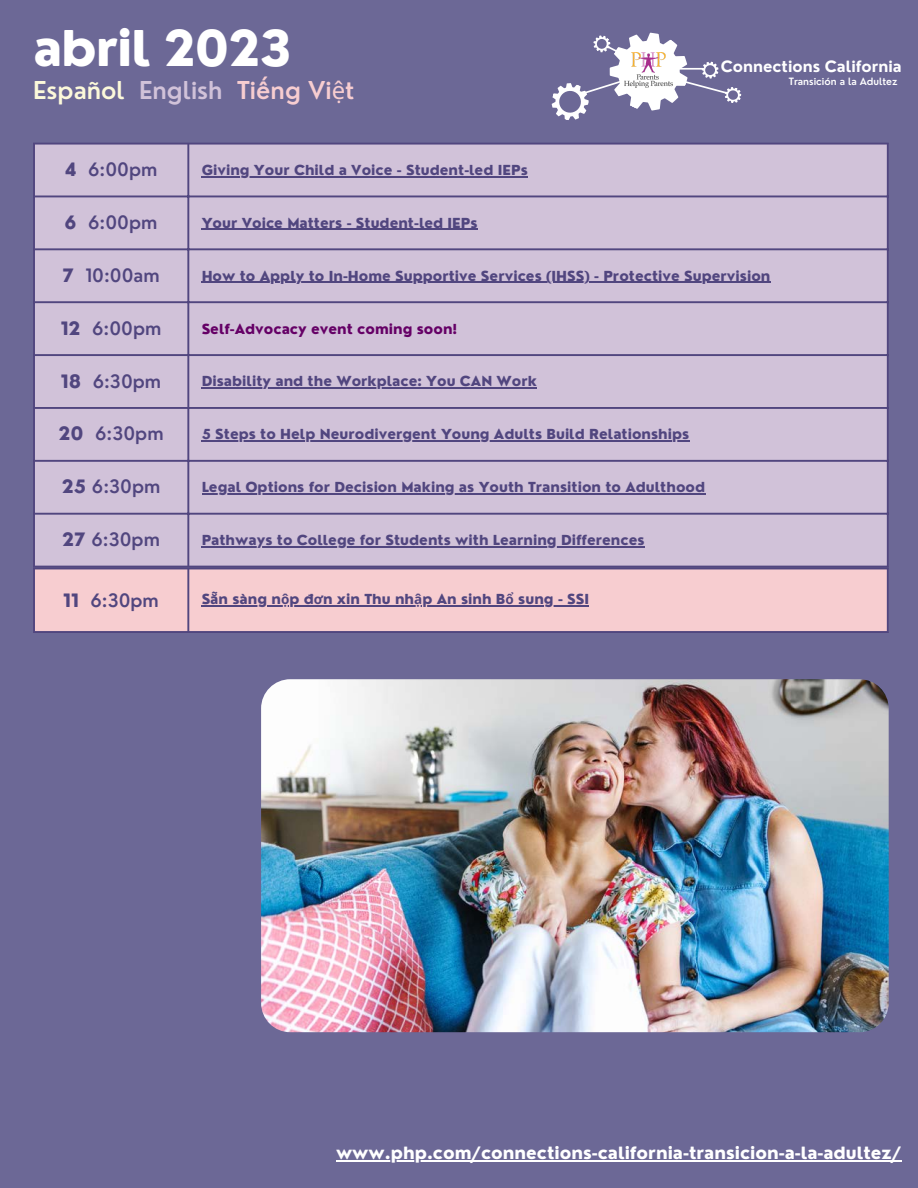
<style>
.page{position:relative;width:918px;height:1188px;background:#6c6896}
.page>*{position:absolute;margin:0;border:0;box-sizing:border-box;transform-origin:0 0}
.t1{font:800 48px "Nourd";letter-spacing:-.025em;color:#fff}
.t2{font:600 24px "Nourd";color:#f7cdd0}
.t3{font:600 18px "Nourd";color:#51467f}
.t4{font:800 16.5px "Nourd";color:#fff}
.t5{font:700 15.15px "Nourd";color:#fff}
.t6{font:800 13.5px "Nourd";color:#51467f}
.t7{font:800 13.5px "Nourd";color:#650066}
.t8{font:600 9.9px "Nourd";color:#fff}
.s1{color:#fcf9da}
.s2{color:#d1c2d9}
.s3{font-family:"Noto Sans";font-weight:400}
.s4{font-weight:800}
.s5{font-family:"Noto Sans";font-weight:700}
</style>
<div class="page">
<div style="left:35px;top:145px;width:852px;height:421px;background:#d1c2d9"></div>
<hr style="left:202px;top:176px;width:326px;height:1px;background:#51467f">
<hr style="left:202px;top:229px;width:276px;height:1px;background:#51467f">
<hr style="left:202px;top:282px;width:569px;height:1px;background:#51467f">
<hr style="left:202px;top:388px;width:335px;height:1px;background:#51467f">
<hr style="left:202px;top:440px;width:488px;height:2px;background:#51467f">
<hr style="left:202px;top:493px;width:504px;height:1px;background:#51467f">
<hr style="left:202px;top:546px;width:443px;height:1px;background:#51467f">
<hr style="left:33px;top:145px;width:2px;height:421px;background:#51467f">
<hr style="left:187px;top:145px;width:2px;height:421px;background:#51467f">
<hr style="left:887px;top:145px;width:2px;height:421px;background:#51467f">
<hr style="left:33px;top:143px;width:856px;height:2px;background:#51467f">
<hr style="left:33px;top:196px;width:856px;height:1px;background:#51467f">
<hr style="left:33px;top:248px;width:856px;height:2px;background:#51467f">
<hr style="left:33px;top:301px;width:856px;height:2px;background:#51467f">
<hr style="left:33px;top:354px;width:856px;height:2px;background:#51467f">
<hr style="left:33px;top:407px;width:856px;height:2px;background:#51467f">
<hr style="left:33px;top:460px;width:856px;height:2px;background:#51467f">
<hr style="left:33px;top:513px;width:856px;height:2px;background:#51467f">
<hr style="left:33px;top:566px;width:856px;height:2px;background:#51467f">
<img style="left:261px;top:679px;width:628px;height:353px;border-radius:29px">
<hr style="left:336px;top:1160px;width:566px;height:1px;background:#fff">
<svg style="left:551px;top:32px;width:191px;height:88px"></svg>
<div style="left:35px;top:569px;width:852px;height:62px;background:#f7cdd0"></div>
<hr style="left:202px;top:605px;width:387px;height:2px;background:#51467f">
<hr style="left:33px;top:569px;width:2px;height:62px;background:#51467f">
<hr style="left:187px;top:569px;width:2px;height:62px;background:#51467f">
<hr style="left:887px;top:569px;width:2px;height:62px;background:#51467f">
<hr style="left:33px;top:568px;width:856px;height:1px;background:#51467f">
<hr style="left:33px;top:631px;width:856px;height:2px;background:#51467f">
<h1 class="t1" style="left:33px;top:18px;width:260px">abril 2023</h1>
<h2 class="t2" style="left:33px;top:75px;width:323px"><span class="s1">Español</span> <span class="s2">English</span> Tiếng Vi<span class="s3">ệ</span>t</h2>
<p class="t5" style="left:721px;top:57px;width:182px">Connections California</p>
<p class="t8" style="left:789px;top:75px;width:110px">Transición a la Adultez</p>
<h3 class="t3" style="left:65px;top:158px;width:94px"><span class="s4">4</span> 6:00pm</h3>
<p class="t6" style="left:202px;top:161px;width:328px">Giving Your Child a Voice - Student-led IEPs</p>
<h3 class="t3" style="left:65px;top:211px;width:94px"><span class="s4">6</span> 6:00pm</h3>
<p class="t6" style="left:202px;top:214px;width:277px">Your Voice Matters - Student-led IEPs</p>
<h3 class="t3" style="left:62px;top:264px;width:99px"><span class="s4">7</span> 10:00am</h3>
<p class="t6" style="left:202px;top:267px;width:570px">How to Apply to In-Home Supportive Services (IHSS) - Protective Supervision</p>
<h3 class="t3" style="left:61px;top:317px;width:102px"><span class="s4">12</span> 6:00pm</h3>
<p class="t7" style="left:202px;top:320px;width:257px">Self-Advocacy event coming soon!</p>
<h3 class="t3" style="left:61px;top:370px;width:102px"><span class="s4">18</span> 6:30pm</h3>
<p class="t6" style="left:202px;top:373px;width:337px">Disability and the Workplace: You CAN Work</p>
<h3 class="t3" style="left:58px;top:422px;width:107px"><span class="s4">20</span> 6:30pm</h3>
<p class="t6" style="left:202px;top:426px;width:489px">5 Steps to Help Neurodivergent Young Adults Build Relationships</p>
<h3 class="t3" style="left:62px;top:475px;width:100px"><span class="s4">25</span> 6:30pm</h3>
<p class="t6" style="left:202px;top:479px;width:505px">Legal Options for Decision Making as Youth Transition to Adulthood</p>
<h3 class="t3" style="left:62px;top:528px;width:99px"><span class="s4">27</span> 6:30pm</h3>
<p class="t6" style="left:202px;top:532px;width:444px">Pathways to College for Students with Learning Differences</p>
<h3 class="t3" style="left:63px;top:589px;width:97px"><span class="s4">11</span> 6:30pm</h3>
<p class="t6" style="left:202px;top:591px;width:389px">Sẵn sàng n<span class="s5">ộ</span>p đ<span class="s5">ơ</span>n xin Thu nh<span class="s5">ậ</span>p An sinh B<span class="s5">ổ</span> sung - SSI</p>
<p class="t4" style="left:336px;top:1143px;width:567px">www.php.com/connections-california-transicion-a-la-adultez/</p>
</div>
